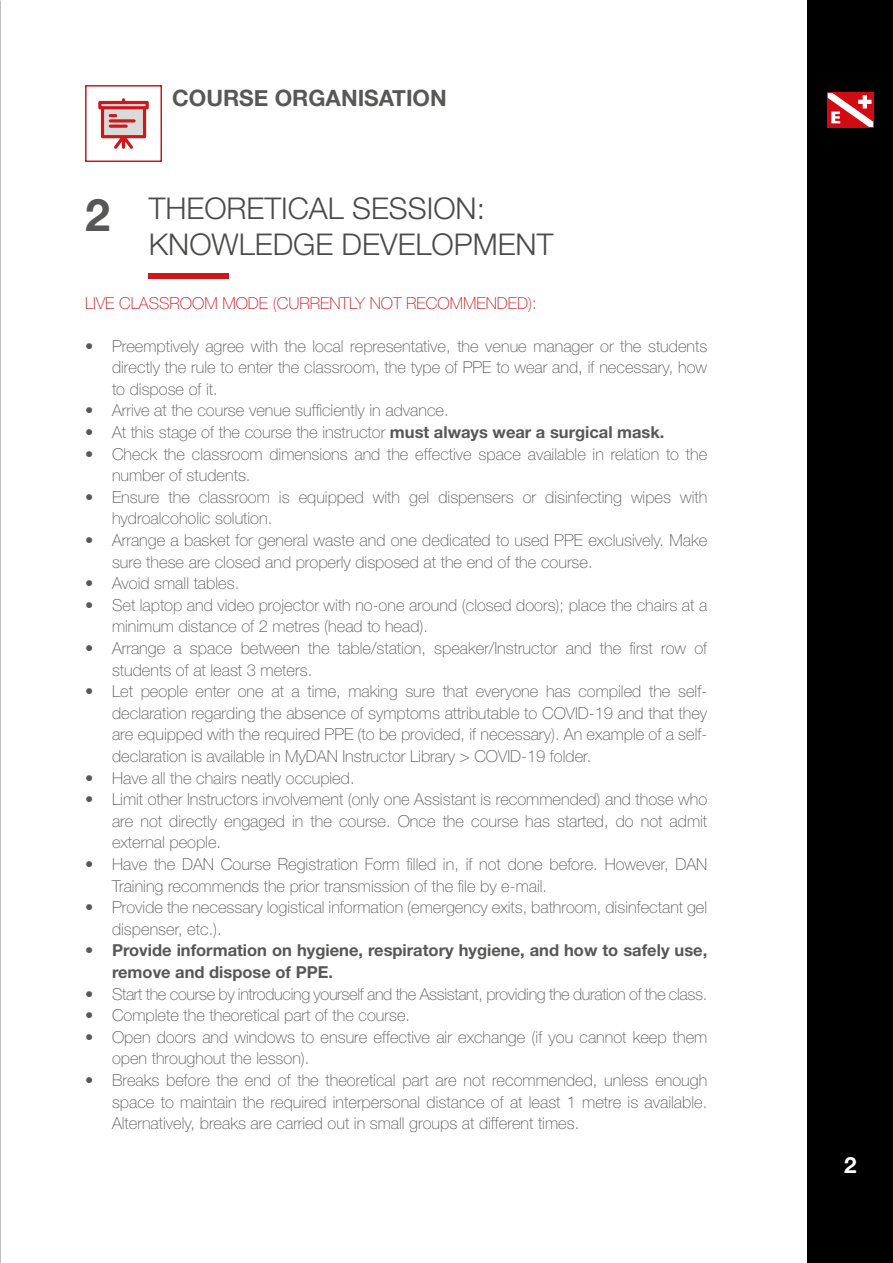
<style>
.page{position:relative;width:893px;height:1263px;background:#fff}
.page>*{position:absolute;margin:0;border:0;box-sizing:border-box;transform-origin:0 0}
.t1{font:700 45px "Helvetica Neue LT";color:#575756}
.t2{font:300 30px/36px "Helvetica Neue LT";color:#4a4a49}
.t3{font:700 22.5px "Helvetica Neue";color:#575756}
.t4{font:700 22.5px "Helvetica Neue LT";color:#fff}
.t5{font:100 16.5px/21.6px "Helvetica Neue LT";color:#575756}
.t6{font:700 16.5px/21.6px "Helvetica Neue LT";color:#575756}
.t7{font:100 16.5px "Helvetica Neue LT";letter-spacing:-.02em;color:#575756}
.t8{font:100 16.5px "Helvetica Neue LT";color:#cd1719}
.s1{font-weight:700}
</style>
<div class="page">
<div style="left:808px;top:0;width:85px;height:1263px;background:#000"></div>
<div style="left:149px;top:273px;width:80px;height:5px;background:#cd1719"></div>
<div style="left:85px;top:85px;width:77px;height:77px;border:2px solid #cd1719"></div>
<svg style="left:98px;top:98px;width:51px;height:51px"></svg>
<hr style="left:109px;top:125px;width:19px;height:3px;background:#cd1719;border-radius:2px">
<div style="left:827px;top:92px;width:47px;height:36px;background:#d20a11"></div>
<svg style="left:828px;top:93px;width:45px;height:34px"></svg>
<h1 class="t1" style="left:85px;top:187px;width:27px">2</h1>
<h3 class="t3" style="left:172px;top:81px;width:276px">COURSE ORGANISATION</h3>
<h2 class="t2" style="left:149px;top:190px;width:406px">THEORETICAL SESSION:<br>KNOWLEDGE DEVELOPMENT</h2>
<p class="t8" style="left:85px;top:294px;width:453px">LIVE CLASSROOM MODE (CURRENTLY NOT RECOMMENDED):</p>
<p class="t5" style="left:112px;top:335px;width:597px;text-align:justify;text-indent:-27px">• Preemptively agree with the local representative, the venue manager or the students directly the rule to enter the classroom, the type of PPE to wear and, if necessary, how to dispose of it.</p>
<p class="t5" style="left:85px;top:400px;width:365px">• Arrive at the course venue sufficiently in advance.</p>
<p class="t5" style="left:85px;top:421px;width:581px">• At this stage of the course the instructor <span class="s1">must always wear a surgical mask.</span></p>
<p class="t5" style="left:112px;top:443px;width:597px;text-indent:-27px">• Check the classroom dimensions and the effective space available in relation to the number of students.</p>
<p class="t5" style="left:112px;top:486px;width:597px;text-indent:-27px">• Ensure the classroom is equipped with gel dispensers or disinfecting wipes with hydroalcoholic solution.</p>
<p class="t5" style="left:112px;top:529px;width:597px;text-indent:-27px">• Arrange a basket for general waste and one dedicated to used PPE exclusively. Make sure these are closed and properly disposed at the end of the course.</p>
<p class="t5" style="left:85px;top:572px;width:156px">• Avoid small tables.</p>
<p class="t5" style="left:112px;top:594px;width:597px;text-indent:-27px">• Set laptop and video projector with no-one around (closed doors); place the chairs at a minimum distance of 2 metres (head to head).</p>
<p class="t5" style="left:112px;top:637px;width:597px;text-indent:-27px">• Arrange a space between the table/station, speaker/Instructor and the first row of students of at least 3 meters.</p>
<p class="t5" style="left:112px;top:680px;width:597px;text-align:justify;text-indent:-27px">• Let people enter one at a time, making sure that everyone has compiled the self&shy;declaration regarding the absence of symptoms attributable to COVID-19 and that they are equipped with the required PPE (to be provided, if necessary). An example of a self&shy;declaration is available in MyDAN Instructor Library &gt; COVID-19 folder.</p>
<p class="t5" style="left:85px;top:767px;width:271px">• Have all the chairs neatly occupied.</p>
<p class="t5" style="left:112px;top:788px;width:597px;text-align:justify;text-indent:-27px">• Limit other Instructors involvement (only one Assistant is recommended) and those who are not directly engaged in the course. Once the course has started, do not admit external people.</p>
<p class="t5" style="left:112px;top:853px;width:597px;text-indent:-27px">• Have the DAN Course Registration Form filled in, if not done before. However, DAN<br>Training recommends the prior transmission of the file by e-mail.</p>
<p class="t5" style="left:112px;top:896px;width:597px;text-indent:-27px">• Provide the necessary logistical information (emergency exits, bathroom, disinfectant gel dispenser, etc.).</p>
<p class="t6" style="left:112px;top:939px;width:597px;text-indent:-27px">• Provide information on hygiene, respiratory hygiene, and how to safely use, remove and dispose of PPE.</p>
<p class="t7" style="left:85px;top:984px;width:624px">• Start the course by introducing yourself and the Assistant, providing the duration of the class.</p>
<p class="t5" style="left:85px;top:1004px;width:327px">• Complete the theoretical part of the course.</p>
<p class="t5" style="left:112px;top:1026px;width:597px;text-indent:-27px">• Open doors and windows to ensure effective air exchange (if you cannot keep them open throughout the lesson).</p>
<p class="t5" style="left:112px;top:1069px;width:597px;text-align:justify;text-indent:-27px">• Breaks before the end of the theoretical part are not recommended, unless enough space to maintain the required interpersonal distance of at least 1 metre is available.<br>Alternatively, breaks are carried out in small groups at different times.</p>
<h3 class="t4" style="left:844px;top:1151px;width:14px">2</h3>
</div>
